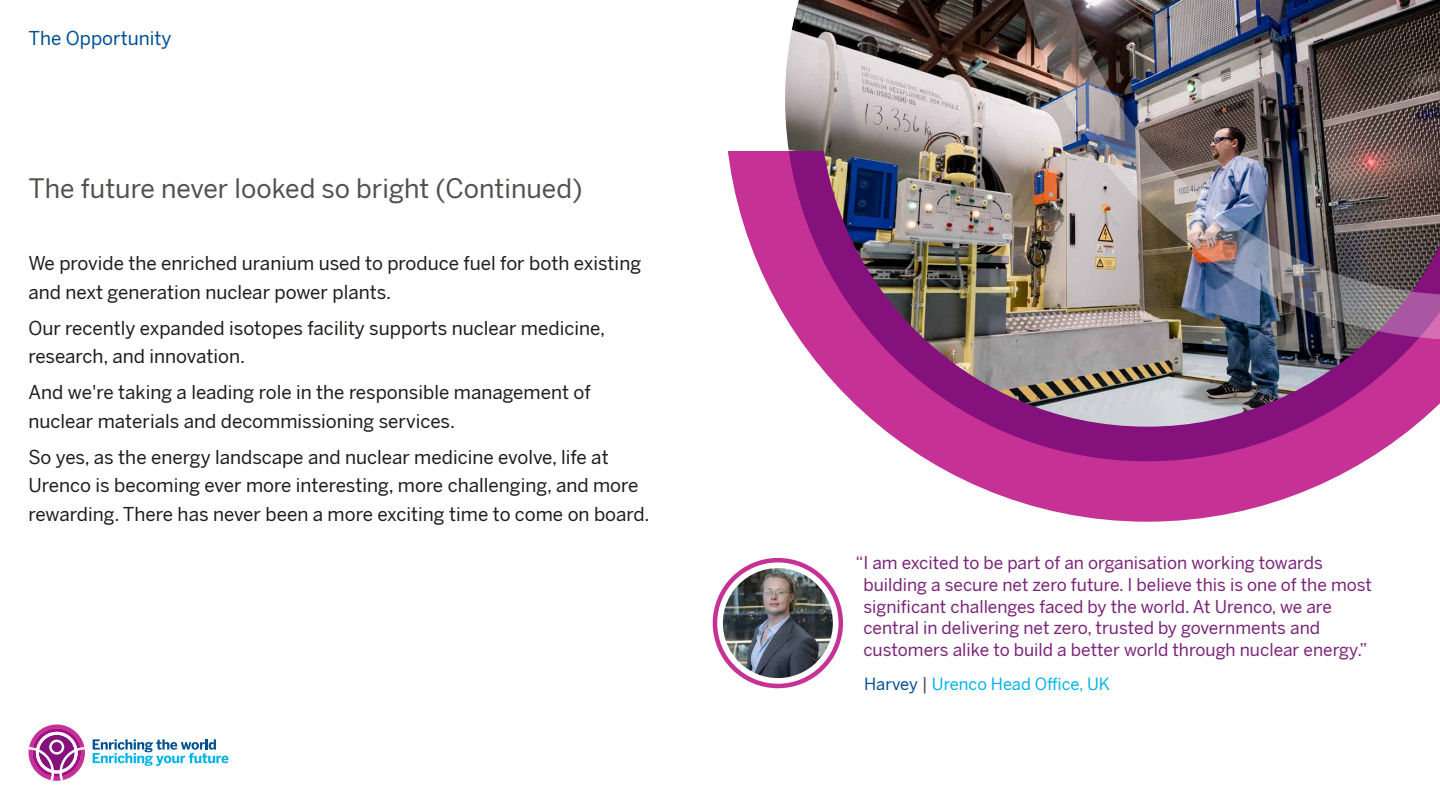
<style>
.page{position:relative;width:1440px;height:810px;background:#fff}
.page>*{position:absolute;margin:0;border:0;box-sizing:border-box;transform-origin:0 0}
.t1{font:26.25px "Benton Sans";color:#54504d}
.t2{font:18.75px/28.5px "Benton Sans";color:#1d1d1b}
.t3{font:18.75px "Benton Sans";color:#005092}
.t4{font:17.25px/21.8px "Benton Sans";color:#7a2378}
.t5{font:16.5px "Benton Sans";color:#00b4e8}
.s1{color:#005092}
.s2{font-size:17.25px;color:#54504d}
</style>
<div class="page">
<img style="left:785px;top:0;width:223px;height:152px">
<img style="left:728px;top:152px;width:712px;height:370px">
<img style="left:1008px;top:0;width:432px;height:340px">
<img style="left:713px;top:558px;width:130px;height:130px">
<svg style="left:93px;top:739px;width:136px;height:27px"></svg>
<svg style="left:29px;top:725px;width:56px;height:56px"></svg>
<p class="t3" style="left:29px;top:24px;width:144px">The Opportunity</p>
<h1 class="t1" style="left:28px;top:170px;width:556px">The future never looked so bright (Continued)</h1>
<p class="t2" style="left:28px;top:248px;width:614px">We provide the enriched uranium used to produce fuel for both existing and next generation nuclear power plants.</p>
<p class="t2" style="left:28px;top:313px;width:578px">Our recently expanded isotopes facility supports nuclear medicine, research, and innovation.</p>
<p class="t2" style="left:28px;top:377px;width:564px">And we're taking a leading role in the responsible management of nuclear materials and decommissioning services.</p>
<p class="t2" style="left:28px;top:442px;width:623px">So yes, as the energy landscape and nuclear medicine evolve, life at<br>Urenco is becoming ever more interesting, more challenging, and more rewarding. There has never been a more exciting time to come on board.</p>
<p class="t4" style="left:863px;top:551px;width:510px;text-indent:-8px">“I am excited to be part of an organisation working towards building a secure net zero future. I believe this is one of the most significant challenges faced by the world. At Urenco, we are central in delivering net zero, trusted by governments and customers alike to build a better world through nuclear energy.”</p>
<p class="t5" style="left:864px;top:672px;width:247px"><span class="s1">Harvey</span> <span class="s2">|</span> Urenco Head Office, UK</p>
</div>
